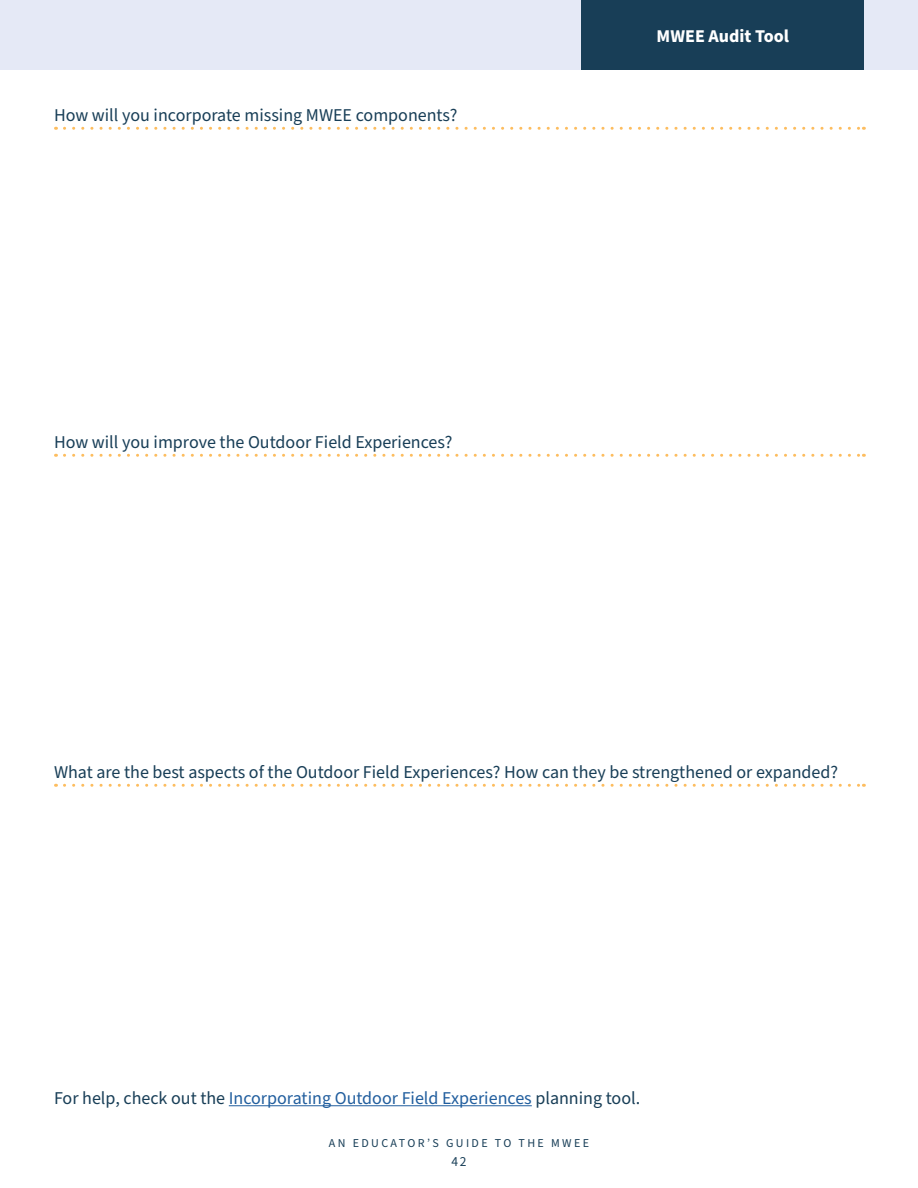
<style>
.page{position:relative;width:918px;height:1188px;background:#fff}
.page>*{position:absolute;margin:0;border:0;box-sizing:border-box;transform-origin:0 0}
.t1{font:18px "Source Sans Pro";color:#183e57}
.t2{font:18px "Source Sans Pro";color:#215e9e}
.t3{font:700 18px "Source Sans Pro";color:#fff}
.t4{font:13.5px "Source Sans Pro";color:#183e57}
.t5{font:12px "Source Sans Pro";letter-spacing:.2em;color:#183e57}
.s1{color:#183e57}
</style>
<div class="page">
<div style="left:0;top:0;width:918px;height:70px;background:#e5e9f6"></div>
<div style="left:582px;top:0;width:282px;height:70px;background:#183e57"></div>
<hr style="left:229px;top:1105px;width:303px;height:1px;background:#215e9e">
<svg style="left:64px;top:127px;width:800px;height:3px"></svg>
<svg style="left:64px;top:454px;width:800px;height:3px"></svg>
<svg style="left:64px;top:784px;width:800px;height:3px"></svg>
<p class="t1" style="left:54px;top:103px;width:405px">How will you incorporate missing MWEE components?</p>
<p class="t1" style="left:54px;top:430px;width:400px">How will you improve the Outdoor Field Experiences?</p>
<p class="t3" style="left:657px;top:23px;width:134px">MWEE Audit Tool</p>
<p class="t1" style="left:54px;top:760px;width:786px">What are the best aspects of the Outdoor Field Experiences? How can they be strengthened or expanded?</p>
<p class="t2" style="left:54px;top:1086px;width:588px"><span class="s1">For help, check out the</span> I ncorporating Outdoor Field Experiences <span class="s1">planning tool.</span></p>
<p class="t5" style="left:329px;top:1135px;width:262px">AN EDUCATOR’S GUIDE TO THE MWEE</p>
<p class="t4" style="left:452px;top:1153px;width:16px">42</p>
</div>
